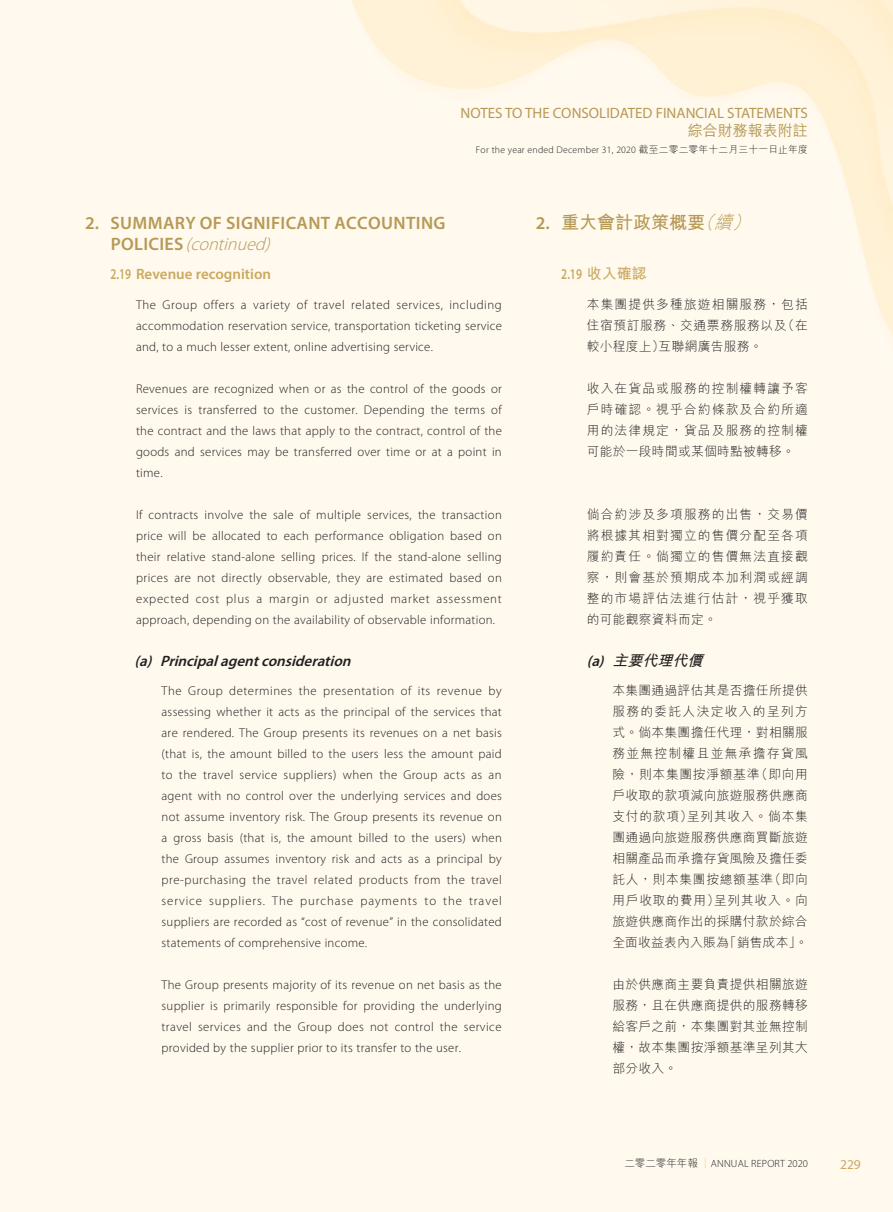
<style>
.page{position:relative;width:893px;height:1212px;background:#fff}
.page>*{position:absolute;margin:0;border:0;box-sizing:border-box;transform-origin:0 0}
.t1{font:600 18px/21px "Myriad Pro";letter-spacing:.02em;color:#b69955}
.t2{font:700 18px "M Hei HK";color:#b69955}
.t3{font:15px "Myriad Pro";color:#b69955}
.t4{font:600 15px "Myriad Pro";color:#caa95f;scale:.75 1}
.t5{font:italic 600 15px "Myriad Pro";color:#231f20}
.t6{font:italic 700 15px "M Hei HK";color:#231f20}
.t7{font:500 15px "M Hei HK";color:#b69955}
.t8{font:13.5px "Myriad Pro";color:#caa95f}
.t9{font:300 12.75px/21px "Myriad Pro";letter-spacing:.02em;color:#231f20;text-align:justify}
.t10{font:300 12.75px/21px "M Hei HK";letter-spacing:.045em;color:#231f20;text-align:justify}
.t11{font:300 10.5px "Myriad Pro";letter-spacing:.02em;color:#231f20}
.t12{font:300 9.75px "Myriad Pro";letter-spacing:.02em;color:#231f20}
.s1{font-family:"M Hei HK"}
.s2{font-weight:300;font-style:italic}
.s3{font-family:"Myriad Pro";font-weight:600}
.s4{font-family:"M Hei HK";font-weight:700}
.s5{font-family:"M Hei HK";color:#ffc746}
</style>
<div class="page">
<p class="t3" style="left:461px;top:103px;width:349px">NOTES TO THE CONSOLIDATED FINANCIAL STATEMENTS</p>
<p class="t7" style="left:688px;top:119px;width:121px">綜合財務報表附註</p>
<p class="t12" style="left:476px;top:144px;width:334px">For the year ended December 31, 2020 <span class="s1">截至二零二零年十二月三十一日止年度</span></p>
<h1 class="t1" style="left:111px;top:212px;width:336px;text-indent:-26px">2. SUMMARY OF SIGNIFICANT ACCOUNTING<br>P O L I C I E S <span class="s2">(continued)</span></h1>
<p class="t4" style="left:111px;top:265px;width:216px">2.19 Revenue recognition</p>
<p class="t9" style="left:136px;top:294px;width:367px">The Group offers a variety of travel related services, including accommodation reservation service, transportation ticketing service and, to a much lesser extent, online advertising service.</p>
<p class="t9" style="left:136px;top:378px;width:367px">Revenues are recognized when or as the control of the goods or services is transferred to the customer. Depending the terms of the contract and the laws that apply to the contract, control of the goods and services may be transferred over time or at a point in time.</p>
<p class="t9" style="left:136px;top:504px;width:367px">If contracts involve the sale of multiple services, the transaction price will be allocated to each performance obligation based on their relative stand-alone selling prices. If the stand-alone selling prices are not directly observable, they are estimated based on expected cost plus a margin or adjusted market assessment approach, depending on the availability of observable information.</p>
<p class="t5" style="left:135px;top:651px;width:222px">(a) Principalagentconsideration</p>
<p class="t9" style="left:162px;top:680px;width:342px">The Group determines the presentation of its revenue by assessing whether it acts as the principal of the services that are rendered. The Group presents its revenues on a net basis (that is, the amount billed to the users less the amount paid to the travel service suppliers) when the Group acts as an agent with no control over the underlying services and does not assume inventory risk. The Group presents its revenue on a gross basis (that is, the amount billed to the users) when the Group assumes inventory risk and acts as a principal by pre-purchasing the travel related products from the travel service suppliers. The purchase payments to the travel suppliers are recorded as “cost of revenue” in the consolidated statements of comprehensive income.</p>
<p class="t9" style="left:162px;top:974px;width:342px">The Group presents majority of its revenue on net basis as the supplier is primarily responsible for providing the underlying travel services and the Group does not control the service provided by the supplier prior to its transfer to the user.</p>
<h1 class="t2" style="left:536px;top:209px;width:221px"><span class="s3">2.</span> 重大會計政策概要<span class="s2">（續）</span></h1>
<p class="t4" style="left:561px;top:265px;width:116px">2.19 <span class="s4">收入確認</span></p>
<p class="t10" style="left:587px;top:293px;width:223px">本集團提供多種旅遊相關服務，包括住宿預訂服務、交通票務服務以及（在較小程度上）互聯網廣告服務。</p>
<p class="t10" style="left:587px;top:377px;width:223px">收入在貨品或服務的控制權轉讓予客戶時確認。視乎合約條款及合約所適用的法律規定，貨品及服務的控制權可能於一段時間或某個時點被轉移。</p>
<p class="t10" style="left:587px;top:503px;width:223px">倘合約涉及多項服務的出售，交易價將根據其相對獨立的售價分配至各項履約責任。倘獨立的售價無法直接觀察，則會基於預期成本加利潤或經調整的市場評估法進行估計，視乎獲取的可能觀察資料而定。</p>
<p class="t6" style="left:587px;top:649px;width:122px"><span class="s3">(a)</span> 主要代理代價</p>
<p class="t10" style="left:612px;top:680px;width:197px">本集團通過評估其是否擔任所提供服務的委託人決定收入的呈列方式。倘本集團擔任代理，對相關服務並無控制權且並無承擔存貨風險，則本集團按淨額基準（即向用戶收取的款項減向旅遊服務供應商支付的款項）呈列其收入。倘本集團通過向旅遊服務供應商買斷旅遊相關產品而承擔存貨風險及擔任委託人，則本集團按總額基準（即向用戶收取的費用）呈列其收入。向旅遊供應商作出的採購付款於綜合全面收益表內入賬為「銷售成本」。</p>
<p class="t10" style="left:612px;top:974px;width:197px">由於供應商主要負責提供相關旅遊服務，且在供應商提供的服務轉移給客戶之前，本集團對其並無控制權，故本集團按淨額基準呈列其大部分收入。</p>
<p class="t11" style="left:624px;top:1157px;width:185px"><span class="s1">二零二零年年報</span> <span class="s5">︱</span>ANNUAL REPORT 2020</p>
<p class="t8" style="left:840px;top:1156px;width:22px">229</p>
</div>
